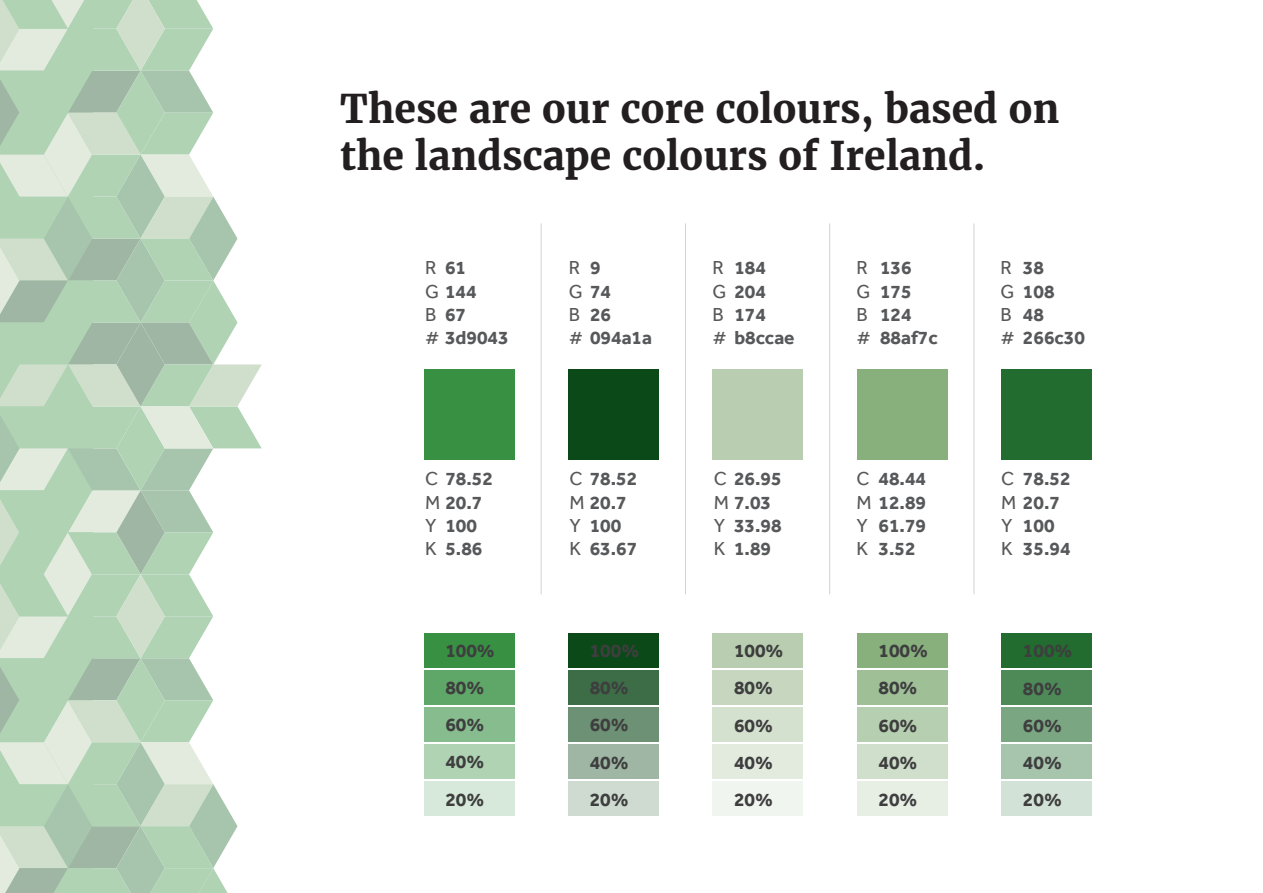
<style>
.page{position:relative;width:1263px;height:893px;background:#fff}
.page>*{position:absolute;margin:0;border:0;box-sizing:border-box;transform-origin:0 0}
.t1{font:700 39px/46.8px "Merriweather";color:#231f20}
.t2{font:700 19.35px/23.2px "Effra";color:#57585a}
.t3{font:700 19.35px/37px "Effra";color:#3e3e3f}
.t4{font:19.35px/23.2px "Effra";color:#57585a}
.s1{font-weight:400}
</style>
<div class="page">
<svg style="left:0;top:0;width:262px;height:893px"></svg>
<div style="left:424px;top:369px;width:90px;height:91px;background:#389143"></div>
<div style="left:568px;top:369px;width:90px;height:91px;background:#0c4918"></div>
<div style="left:712px;top:369px;width:91px;height:91px;background:#b9ceb0"></div>
<div style="left:857px;top:369px;width:90px;height:91px;background:#88b07d"></div>
<div style="left:1001px;top:369px;width:91px;height:91px;background:#226c2f"></div>
<hr style="left:541px;top:223px;width:1px;height:371px;background:#d1d2d4">
<hr style="left:685px;top:223px;width:1px;height:371px;background:#d1d2d4">
<hr style="left:829px;top:223px;width:1px;height:371px;background:#d1d2d4">
<hr style="left:973px;top:223px;width:1px;height:371px;background:#d1d2d4">
<div style="left:424px;top:634px;width:90px;height:34px;background:#389143"></div>
<div style="left:568px;top:634px;width:90px;height:34px;background:#0c4918"></div>
<div style="left:712px;top:634px;width:91px;height:34px;background:#b9ceb0"></div>
<div style="left:857px;top:634px;width:90px;height:34px;background:#88b07d"></div>
<div style="left:1001px;top:634px;width:91px;height:34px;background:#226c2f"></div>
<div style="left:424px;top:670px;width:90px;height:35px;background:#5fa768"></div>
<div style="left:568px;top:670px;width:90px;height:35px;background:#3c6d46"></div>
<div style="left:712px;top:670px;width:91px;height:35px;background:#c7d7bf"></div>
<div style="left:857px;top:670px;width:90px;height:35px;background:#9fbf97"></div>
<div style="left:1001px;top:670px;width:91px;height:35px;background:#4e8958"></div>
<div style="left:424px;top:707px;width:90px;height:35px;background:#87bd8e"></div>
<div style="left:568px;top:707px;width:90px;height:35px;background:#6d9174"></div>
<div style="left:712px;top:707px;width:91px;height:35px;background:#d5e1cf"></div>
<div style="left:857px;top:707px;width:90px;height:35px;background:#b7cfb1"></div>
<div style="left:1001px;top:707px;width:91px;height:35px;background:#7aa682"></div>
<div style="left:424px;top:744px;width:90px;height:35px;background:#b0d3b4"></div>
<div style="left:568px;top:744px;width:90px;height:35px;background:#9eb6a3"></div>
<div style="left:712px;top:744px;width:91px;height:35px;background:#e3ebdf"></div>
<div style="left:857px;top:744px;width:90px;height:35px;background:#cfdfcb"></div>
<div style="left:1001px;top:744px;width:91px;height:35px;background:#a7c4ac"></div>
<div style="left:424px;top:781px;width:90px;height:34px;background:#d7e9da"></div>
<div style="left:568px;top:781px;width:90px;height:34px;background:#cfdbd1"></div>
<div style="left:712px;top:781px;width:91px;height:34px;background:#f1f5ef"></div>
<div style="left:857px;top:781px;width:90px;height:34px;background:#e7efe5"></div>
<div style="left:1001px;top:781px;width:91px;height:34px;background:#d3e2d6"></div>
<p class="t1" style="left:340px;top:86px;width:721px">These are our core colours, based on the landscape colours of Ireland.</p>
<p class="t2" style="left:425px;top:256px;width:85px"><span class="s1">R</span> 61<br><span class="s1">G</span> 144<br><span class="s1">B</span> 67<br><span class="s1">#</span> 3d9043</p>
<p class="t2" style="left:425px;top:467px;width:69px;text-align:center"><span class="s1">C</span> 78.52<br><span class="s1">M</span> 20.7<br>100<br><span class="s1">K</span> 5.86</p>
<p class="t4" style="left:425px;top:514px;width:13px">Y</p>
<p class="t2" style="left:569px;top:256px;width:85px"><span class="s1">R<br>G</span> 74<br><span class="s1">B<br>#</span> 094a1a</p>
<p class="t2" style="left:590px;top:256px;width:12px">9</p>
<p class="t2" style="left:590px;top:303px;width:23px">26</p>
<p class="t2" style="left:569px;top:467px;width:69px;text-align:center"><span class="s1">C</span> 78.52<br><span class="s1">M</span> 20.7<br>100<br><span class="s1">K</span> 63.67</p>
<p class="t4" style="left:569px;top:514px;width:13px">Y</p>
<p class="t2" style="left:712px;top:256px;width:84px"><span class="s1">R<br>G</span> 204<br><span class="s1">B<br>#</span> b8ccae</p>
<p class="t2" style="left:734px;top:256px;width:33px">184</p>
<p class="t2" style="left:734px;top:303px;width:33px">174</p>
<p class="t2" style="left:714px;top:467px;width:69px"><span class="s1">C</span> 26.95</p>
<p class="t2" style="left:714px;top:490px;width:59px"><span class="s1">M</span> 7.03</p>
<p class="t2" style="left:734px;top:514px;width:49px">33.98</p>
<p class="t2" style="left:714px;top:537px;width:59px"><span class="s1">K</span> 1.89</p>
<p class="t4" style="left:714px;top:514px;width:13px">Y</p>
<p class="t4" style="left:856px;top:256px;width:16px">R<br>G<br>B #</p>
<p class="t2" style="left:880px;top:256px;width:59px">136<br>175<br>124<br>88af7c</p>
<p class="t4" style="left:856px;top:467px;width:15px">C</p>
<p class="t4" style="left:856px;top:514px;width:13px">Y<br>K</p>
<p class="t2" style="left:878px;top:467px;width:49px">48.44</p>
<p class="t2" style="left:856px;top:490px;width:71px"><span class="s1">M</span> 12.89</p>
<p class="t2" style="left:878px;top:514px;width:49px">61.79</p>
<p class="t2" style="left:878px;top:537px;width:39px">3.52</p>
<p class="t2" style="left:1000px;top:256px;width:86px"><span class="s1">R<br>G</span> 108<br><span class="s1">B<br>#</span> 266c30</p>
<p class="t2" style="left:1023px;top:256px;width:23px">38</p>
<p class="t2" style="left:1023px;top:303px;width:23px">48</p>
<p class="t4" style="left:1001px;top:467px;width:15px">C</p>
<p class="t4" style="left:1001px;top:514px;width:13px">Y<br>K</p>
<p class="t2" style="left:1023px;top:467px;width:49px">78.52</p>
<p class="t2" style="left:1001px;top:490px;width:61px"><span class="s1">M</span> 20.7</p>
<p class="t2" style="left:1023px;top:514px;width:33px">100</p>
<p class="t2" style="left:1023px;top:537px;width:49px">35.94</p>
<p class="t3" style="left:445px;top:632px;width:51px">100%<br>80%<br>60%<br>40%<br>20%</p>
<p class="t3" style="left:590px;top:632px;width:51px">100%<br>80%<br>60%<br>40%<br>20%</p>
<p class="t3" style="left:734px;top:632px;width:51px">100%<br>80%<br>60%<br>40%<br>20%</p>
<p class="t3" style="left:878px;top:632px;width:51px">100%<br>80%<br>60%<br>40%<br>20%</p>
<p class="t3" style="left:1023px;top:632px;width:51px">100%<br>80%<br>60%<br>40%<br>20%</p>
</div>
